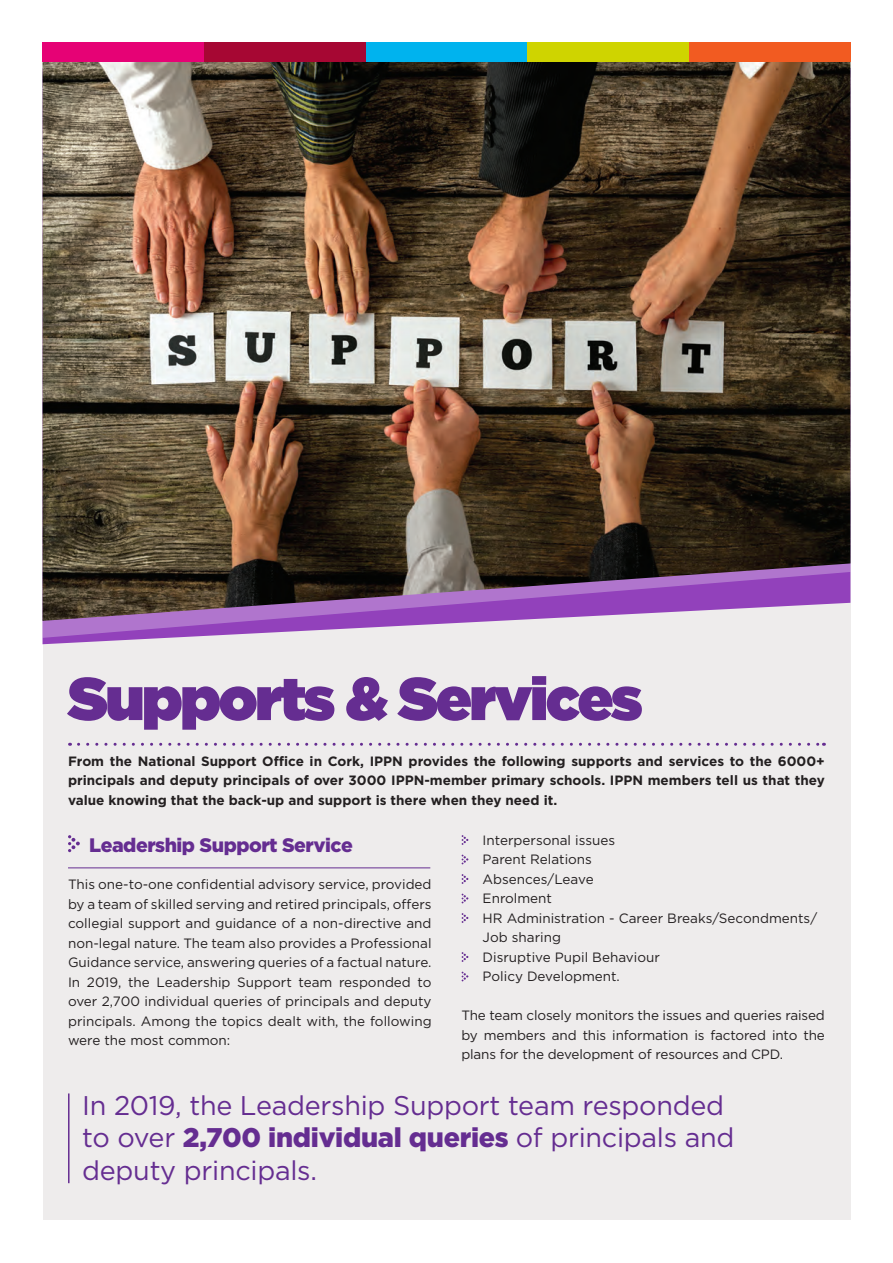
<style>
.page{position:relative;width:893px;height:1263px;background:#fff}
.page>*{position:absolute;margin:0;border:0;box-sizing:border-box;transform-origin:0 0}
.t1{font:900 60.15px "Gotham";letter-spacing:-.04em;color:#652d91}
.t2{font:27px/32.4px "Gotham";letter-spacing:-.01em;color:#652d91}
.Heading_4{font:900 19.5px "Gotham";letter-spacing:-.025em;color:#652d91}
.Tabbed_Text{font:13.5px/19.5px "Gotham";color:#231f20;text-align:justify}
.t3{font:700 13.5px/19.5px "Gotham";color:#231f20;text-align:justify}
.s1{font-weight:900}
</style>
<div class="page">
<div style="left:43px;top:564px;width:807px;height:656px;background:#eeecec"></div>
<svg style="left:43px;top:621px;width:451px;height:17px"></svg>
<svg style="left:79px;top:743px;width:745px;height:3px"></svg>
<svg style="left:68px;top:835px;width:12px;height:17px"></svg>
<svg style="left:462px;top:835px;width:6px;height:10px"></svg>
<svg style="left:462px;top:855px;width:6px;height:9px"></svg>
<svg style="left:462px;top:874px;width:6px;height:10px"></svg>
<svg style="left:462px;top:894px;width:6px;height:9px"></svg>
<svg style="left:462px;top:913px;width:6px;height:10px"></svg>
<svg style="left:462px;top:952px;width:6px;height:10px"></svg>
<svg style="left:462px;top:972px;width:6px;height:9px"></svg>
<img style="left:43px;top:62px;width:807px;height:559px">
<div style="left:689px;top:43px;width:161px;height:19px;background:#f25b21"></div>
<div style="left:527px;top:43px;width:162px;height:19px;background:#cfd400"></div>
<div style="left:366px;top:43px;width:161px;height:19px;background:#00b3ee"></div>
<div style="left:204px;top:43px;width:162px;height:19px;background:#a60733"></div>
<div style="left:43px;top:43px;width:161px;height:19px;background:#e60275"></div>
<hr style="left:68px;top:867px;width:362px;height:1px;background:#652d91">
<hr style="left:68px;top:1093px;width:2px;height:90px;background:#652d91">
<p class="t1" style="left:68px;top:656px;width:576px">Supports &amp; Services</p>
<p class="t3" style="left:68px;top:751px;width:758px">From the National Support Office in Cork, IPPN provides the following supports and services to the 6000+ principals and deputy principals of over 3000 IPPN-member primary schools. IPPN members tell us that they value knowing that the back-up and support is there when they need it.</p>
<p class="Heading_4" style="left:89px;top:832px;width:265px">Leadership Support Service</p>
<p class="Tabbed_Text" style="left:68px;top:875px;width:365px">This one-to-one confidential advisory service, provided by a team of skilled serving and retired principals, offers collegial support and guidance of a non-directive and non-legal nature. The team also provides a Professional Guidance service, answering queries of a factual nature.<br>In 2019, the Leadership Support team responded to over 2,700 individual queries of principals and deputy principals. Among the topics dealt with, the following were the most common:</p>
<p class="Tabbed_Text" style="left:483px;top:830px;width:134px">Interpersonal issues</p>
<p class="Tabbed_Text" style="left:483px;top:849px;width:111px">Parent Relations</p>
<p class="Tabbed_Text" style="left:483px;top:869px;width:113px">Absences/Leave</p>
<p class="Tabbed_Text" style="left:483px;top:888px;width:71px">Enrolment</p>
<p class="Tabbed_Text" style="left:483px;top:908px;width:336px">HR Administration - Career Breaks/Secondments/<br>Job sharing</p>
<p class="Tabbed_Text" style="left:483px;top:947px;width:179px">Disruptive Pupil Behaviour</p>
<p class="Tabbed_Text" style="left:483px;top:966px;width:139px">Policy Development.</p>
<p class="Tabbed_Text" style="left:461px;top:1005px;width:365px">The team closely monitors the issues and queries raised by members and this information is factored into the plans for the development of resources and CPD.</p>
<p class="t2" style="left:82px;top:1089px;width:654px">In 2019, the Leadership Support team responded to over <span class="s1">2,700 individual queries</span> of principals and deputy principals.</p>
</div>
